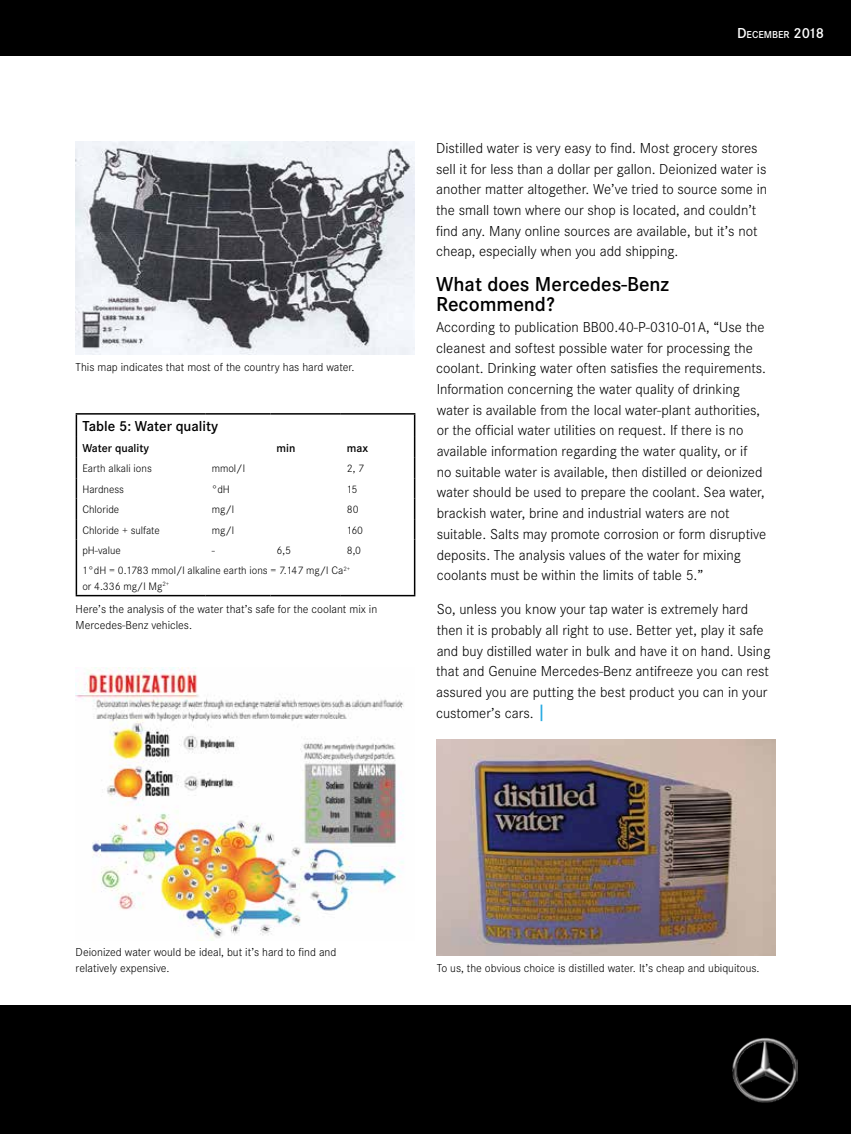
<style>
.page{position:relative;width:851px;height:1134px;background:#fff}
.page>*{position:absolute;margin:0;border:0;box-sizing:border-box;transform-origin:0 0}
.t1{font:600 21px/20.7px "Corporate S";color:#000}
.t2{font:300 15px/20.7px "Corporate S";color:#000}
.t3{font:600 15px "Corporate S";color:#000}
.t4{font:300 12px/16.2px "Corporate S";color:#000}
.t5{font:600 12px "Corporate S";color:#000}
.t6{font:300 11.25px/20.4px "Corporate S";color:#000}
.t7{font:600 10.5px "Corporate S";color:#fff}
.s1{font-size:15px}
.s2{font-weight:600;font-size:16.5px;color:#27aae1}
</style>
<div class="page">
<div style="left:0;top:0;width:850px;height:55px;background:#000"></div>
<div style="left:0;top:1005px;width:850px;height:129px;background:#000"></div>
<img style="left:732px;top:1038px;width:65px;height:65px">
<img style="left:76px;top:142px;width:339px;height:212px">
<hr style="left:76px;top:413px;width:130px;height:2px;background:#000">
<hr style="left:206px;top:413px;width:64px;height:2px;background:#000">
<hr style="left:270px;top:413px;width:71px;height:2px;background:#000">
<hr style="left:341px;top:413px;width:74px;height:2px;background:#000">
<svg style="left:76px;top:415px;width:1px;height:145px"></svg>
<svg style="left:414px;top:415px;width:1px;height:145px"></svg>
<hr style="left:76px;top:560px;width:1px;height:35px;background:#000">
<hr style="left:414px;top:560px;width:1px;height:35px;background:#000">
<hr style="left:76px;top:595px;width:130px;height:1px;background:#000">
<hr style="left:206px;top:595px;width:64px;height:1px;background:#000">
<hr style="left:270px;top:595px;width:71px;height:1px;background:#000">
<hr style="left:341px;top:595px;width:74px;height:1px;background:#000">
<img style="left:76px;top:668px;width:328px;height:272px">
<img style="left:436px;top:739px;width:339px;height:216px">
<p class="t4" style="left:76px;top:359px;width:280px">This map indicates that most of the country has hard water.</p>
<p class="t3" style="left:82px;top:418px;width:137px">Table 5: Water quality</p>
<p class="t5" style="left:82px;top:441px;width:68px">Water quality</p>
<p class="t5" style="left:276px;top:441px;width:20px">min</p>
<p class="t5" style="left:347px;top:441px;width:23px">max</p>
<p class="t6" style="left:82px;top:459px;width:71px">Earth alkali ions</p>
<p class="t6" style="left:212px;top:459px;width:35px">mmol/l</p>
<p class="t6" style="left:347px;top:459px;width:19px">2, 7</p>
<p class="t6" style="left:82px;top:479px;width:43px">Hardness</p>
<p class="t6" style="left:212px;top:479px;width:20px">°dH</p>
<p class="t6" style="left:347px;top:479px;width:12px">15</p>
<p class="t6" style="left:82px;top:499px;width:38px">Chloride</p>
<p class="t6" style="left:212px;top:499px;width:24px">mg/l</p>
<p class="t6" style="left:347px;top:499px;width:13px">80</p>
<p class="t6" style="left:82px;top:520px;width:79px">Chloride + sulfate</p>
<p class="t6" style="left:212px;top:520px;width:24px">mg/l</p>
<p class="t6" style="left:347px;top:520px;width:18px">160</p>
<p class="t6" style="left:82px;top:540px;width:40px">pH-value</p>
<p class="t6" style="left:212px;top:540px;width:5px">-</p>
<p class="t6" style="left:276px;top:540px;width:16px">6,5</p>
<p class="t6" style="left:82px;top:540px;width:280px;text-indent:264px">8,0<br>1°dH = 0.1783 mmol/l alkaline earth ions = 7.147 mg/l Ca<sup>2+</sup></p>
<p class="t6" style="left:82px;top:576px;width:88px">or 4.336 mg/l Mg<sup>2+</sup></p>
<p class="t4" style="left:76px;top:601px;width:303px">Here’s the analysis of the water that’s safe for the coolant mix in<br>Mercedes-Benz vehicles.</p>
<p class="t7" style="left:737px;top:29px;width:88px"><span class="s1">D</span>ECEMBER <span class="s1">2018</span></p>
<p class="t2" style="left:436px;top:138px;width:332px">Distilled water is very easy to find. Most grocery stores sell it for less than a dollar per gallon. Deionized water is another matter altogether. We’ve tried to source some in the small town where our shop is located, and couldn’t find any. Many online sources are available, but it’s not cheap, especially when you add shipping.</p>
<h1 class="t1" style="left:436px;top:274px;width:235px">What does Mercedes-Benz<br>Recommend?</h1>
<p class="t2" style="left:436px;top:317px;width:332px">According to publication BB00.40-P-0310-01A, “Use the cleanest and softest possible water for processing the coolant. Drinking water often satisfies the requirements.<br>Information concerning the water quality of drinking water is available from the local water-plant authorities, or the official water utilities on request. If there is no available information regarding the water quality, or if<br>no suitable water is available, then distilled or deionized water should be used to prepare the coolant. Sea water, brackish water, brine and industrial waters are not suitable. Salts may promote corrosion or form disruptive deposits. The analysis values of the water for mixing coolants must be within the limits of table 5.”</p>
<p class="t2" style="left:436px;top:599px;width:336px">So, unless you know your tap water is extremely hard then it is probably all right to use. Better yet, play it safe and buy distilled water in bulk and have it on hand. Using that and Genuine Mercedes-Benz antifreeze you can rest assured you are putting the best product you can in your customer’s cars. <span class="s2">|</span></p>
<p class="t4" style="left:76px;top:944px;width:262px">Deionized water would be ideal, but it’s hard to find and relatively expensive.</p>
<p class="t4" style="left:437px;top:960px;width:324px">To us, the obvious choice is distilled water. It’s cheap and ubiquitous.</p>
</div>
